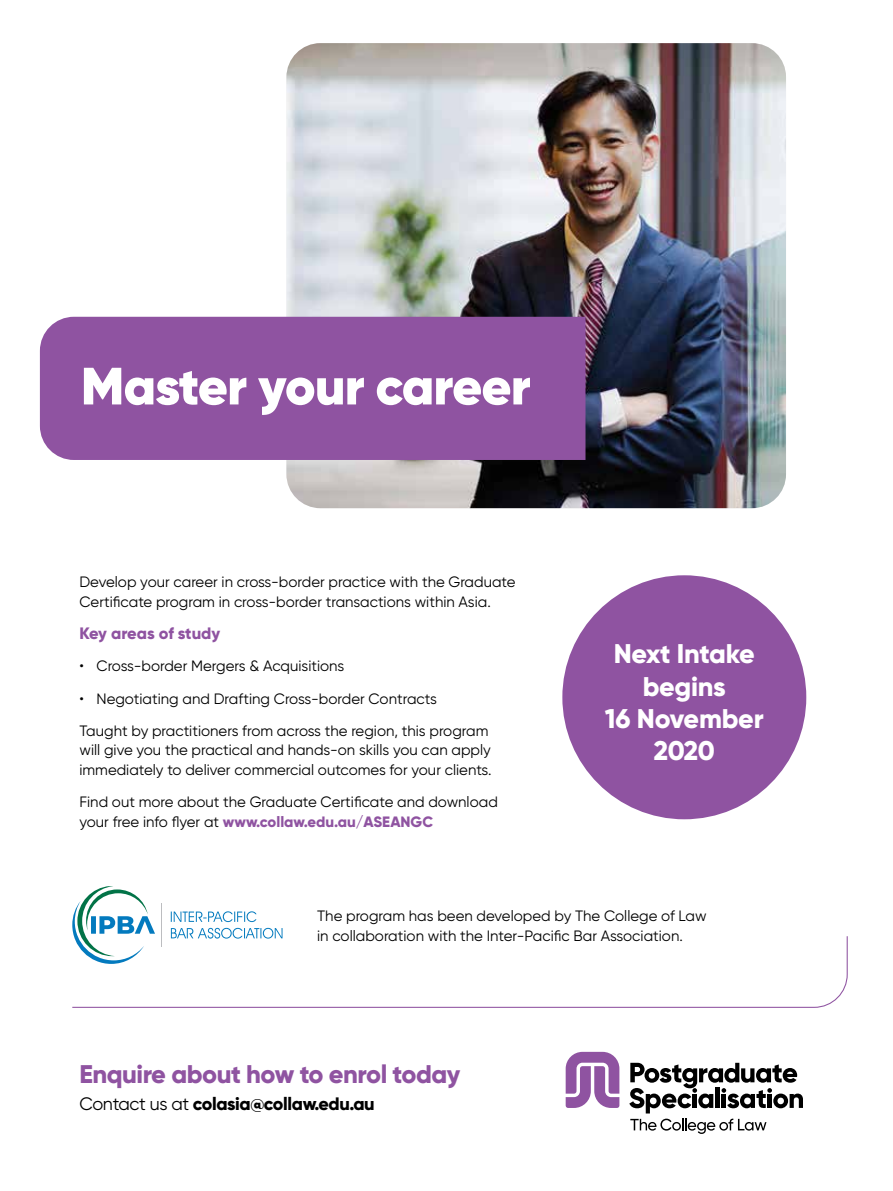
<style>
.page{position:relative;width:893px;height:1191px;background:#fff}
.page>*{position:absolute;margin:0;border:0;box-sizing:border-box;transform-origin:0 0}
.t1{font:900 52.35px "Gilroy";letter-spacing:-.01em;color:#fff}
.t2{font:800 27px/32.4px "Gilroy";letter-spacing:-.01em;color:#fff;text-align:center}
.t3{font:800 25.5px "Gilroy";letter-spacing:-.02em;color:#8f53a1}
.t4{font:800 18px "Gilroy";letter-spacing:-.02em;color:#000}
.t5{font:800 16.5px "Gilroy";letter-spacing:-.005em;color:#8f53a1}
.t6{font:15px/19.5px "Gilroy";color:#000}
.s1{font-weight:800;color:#8f53a1}
.s2{font-weight:400}
</style>
<div class="page">
<div style="left:562px;top:575px;width:244px;height:244px;background:#8f53a1;border-radius:50%"></div>
<svg style="left:566px;top:1051px;width:53px;height:57px"></svg>
<svg style="left:629px;top:1062px;width:174px;height:72px"></svg>
<img style="left:286px;top:43px;width:500px;height:465px">
<div style="left:40px;top:317px;width:545px;height:143px;background:#8f53a1"></div>
<svg style="left:72px;top:935px;width:776px;height:73px"></svg>
<svg style="left:72px;top:886px;width:83px;height:78px"></svg>
<svg style="left:171px;top:911px;width:86px;height:11px"></svg>
<svg style="left:171px;top:928px;width:111px;height:10px"></svg>
<hr style="left:161px;top:903px;width:1px;height:43px;background:#bcbdc0">
<h1 class="t1" style="left:81px;top:353px;width:451px">Master your career</h1>
<p class="t6" style="left:79px;top:572px;width:438px">Develop your career in cross-border practice with the Graduate<br>Certificate program in cross-border transactions within Asia.</p>
<p class="t5" style="left:79px;top:623px;width:142px">Key areas of study</p>
<p class="t6" style="left:79px;top:656px;width:266px">• Cross-border Mergers &amp; Acquisitions</p>
<p class="t6" style="left:79px;top:682px;width:410px;line-height:32.2px">• Negotiating and Drafting Cross-border Contracts<br>Taught by practitioners from across the region, this program</p>
<p class="t6" style="left:79px;top:740px;width:414px">will give you the practical and hands-on skills you can apply immediately to deliver commercial outcomes for your clients.</p>
<p class="t6" style="left:79px;top:792px;width:420px">Find out more about the Graduate Certificate and download your free info flyer at <span class="s1">www.collaw.edu.au/ASEANGC</span></p>
<h2 class="t2" style="left:605px;top:637px;width:160px">Next Intake begins<br>16 November<br>2020</h2>
<p class="t6" style="left:317px;top:906px;width:391px">The program has been developed by The College of Law in collaboration with the Inter-Pacific Bar Association.</p>
<h3 class="t3" style="left:79px;top:1058px;width:382px">Enquire about how to enrol today</h3>
<p class="t4" style="left:79px;top:1092px;width:297px"><span class="s2">Contact us at</span> colasia@collaw.edu.au</p>
</div>
